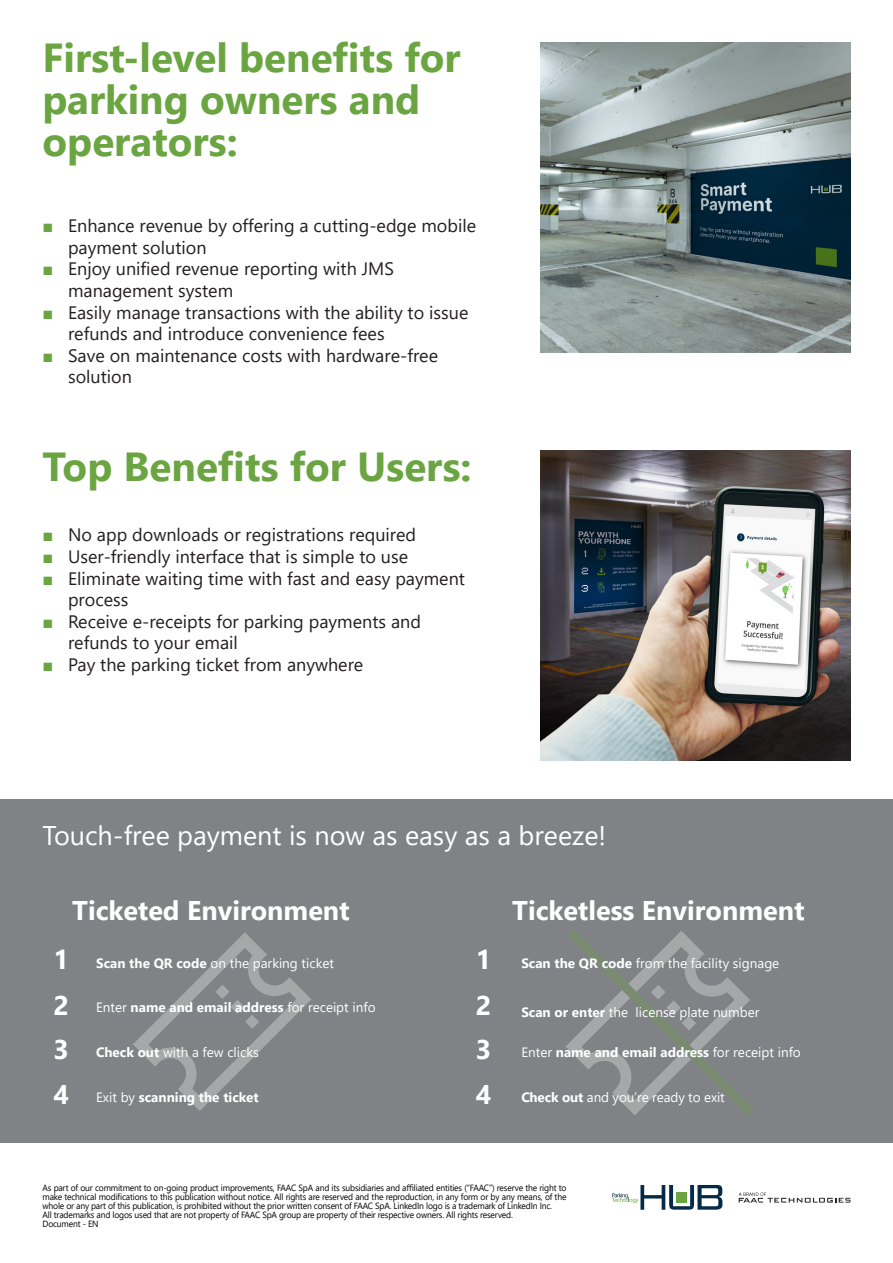
<style>
.page{position:relative;width:893px;height:1263px;background:#fff}
.page>*{position:absolute;margin:0;border:0;box-sizing:border-box;transform-origin:0 0}
.t1{font:700 40.5px/42px "Segoe UI";color:#6aa542}
.t2{font:700 27px "Segoe UI";color:#fff}
.t3{font:27px "Segoe UI";color:#fff}
.t4{font:18px/21.6px "Segoe UI";color:#231f20}
.t5{font:13.5px "Segoe UI";color:#fff}
.t6{font:700 13.5px "Segoe UI";color:#fff}
.Cutsheet_Footprint{font:9px/9px "Segoe UI";letter-spacing:-.02em;color:#000;text-align:justify;scale:.95 1}
.s1{font-family:"Arial";color:#6ba542}
.s2{font-weight:700}
.s3{font-weight:400}
</style>
<div class="page">
<div style="left:0;top:799px;width:893px;height:344px;background:#808285"></div>
<svg style="left:612px;top:1185px;width:110px;height:25px"></svg>
<svg style="left:739px;top:1192px;width:111px;height:10px"></svg>
<svg style="left:133px;top:932px;width:178px;height:179px"></svg>
<svg style="left:215px;top:985px;width:15px;height:14px"></svg>
<svg style="left:245px;top:1015px;width:14px;height:14px"></svg>
<svg style="left:230px;top:1000px;width:14px;height:14px"></svg>
<svg style="left:565px;top:929px;width:188px;height:186px"></svg>
<img style="left:541px;top:451px;width:309px;height:309px">
<img style="left:541px;top:43px;width:309px;height:309px">
<p class="t1" style="left:43px;top:33px;width:420px">First-level benefits for parking owners and operators:</p>
<p class="t4" style="left:68px;top:213px;width:410px;text-indent:-26px"><span class="s1">■</span> Enhance revenue by offering a cutting-edge mobile payment solution</p>
<p class="t4" style="left:68px;top:256px;width:327px;text-indent:-26px"><span class="s1">■</span> Enjoy unified revenue reporting with JMS management system</p>
<p class="t4" style="left:68px;top:300px;width:402px;text-indent:-26px"><span class="s1">■</span> Easily manage transactions with the ability to issue refunds and introduce convenience fees</p>
<p class="t4" style="left:68px;top:343px;width:372px;text-indent:-26px"><span class="s1">■</span> Save on maintenance costs with hardware-free solution</p>
<p class="t1" style="left:43px;top:443px;width:430px">Top Benefits for Users:</p>
<p class="t4" style="left:43px;top:523px;width:375px"><span class="s1">■</span> No app downloads or registrations required</p>
<p class="t4" style="left:43px;top:544px;width:367px"><span class="s1">■</span> User-friendly interface that is simple to use</p>
<p class="t4" style="left:68px;top:566px;width:398px;text-indent:-26px"><span class="s1">■</span> Eliminate waiting time with fast and easy payment process</p>
<p class="t4" style="left:68px;top:609px;width:354px;text-indent:-26px"><span class="s1">■</span> Receive e-receipts for parking payments and refunds to your email</p>
<p class="t4" style="left:43px;top:652px;width:322px"><span class="s1">■</span> Pay the parking ticket from anywhere</p>
<p class="t3" style="left:43px;top:810px;width:565px">Touch-free payment is now as easy as a breeze!</p>
<p class="t2" style="left:72px;top:885px;width:279px">Ticketed Environment</p>
<p class="t2" style="left:54px;top:934px;width:17px">1</p>
<p class="t5" style="left:96px;top:950px;width:239px"><span class="s2">Scan the QR code</span> on the parking ticket</p>
<p class="t2" style="left:476px;top:934px;width:17px">1</p>
<p class="t2" style="left:54px;top:979px;width:17px">2</p>
<p class="t2" style="left:476px;top:979px;width:17px">2</p>
<p class="t2" style="left:54px;top:1024px;width:17px">3</p>
<p class="t2" style="left:476px;top:1024px;width:17px">3</p>
<p class="t2" style="left:54px;top:1069px;width:17px">4</p>
<p class="t2" style="left:476px;top:1069px;width:17px">4</p>
<p class="t5" style="left:96px;top:995px;width:281px">Enter <span class="s2">name and email address</span> for receipt info</p>
<p class="t5" style="left:96px;top:1039px;width:164px"><span class="s2">Check out</span> with a few clicks</p>
<p class="t6" style="left:96px;top:1084px;width:164px"><span class="s3">Exit by</span> scanning the ticket</p>
<p class="t2" style="left:512px;top:885px;width:294px">Ticketless Environment</p>
<p class="t5" style="left:521px;top:950px;width:260px"><span class="s2">Scan the QR code</span> from the facility signage</p>
<p class="t5" style="left:521px;top:999px;width:240px"><span class="s2">Scan or enter</span> the license plate number</p>
<p class="t5" style="left:521px;top:1039px;width:281px">Enter <span class="s2">name and email address</span> for receipt info</p>
<p class="t5" style="left:521px;top:1084px;width:205px"><span class="s2">Check out</span> and you’re ready to exit</p>
<p class="Cutsheet_Footprint" style="left:43px;top:1183px;width:553px">As part of our commitment to on-going product improvements, FAAC SpA and its subsidiaries and affiliated entities (“FAAC”) reserve the right to make technical modifications to this publication without notice. All rights are reserved and the reproduction, in any form or by any means, of the whole or any part of this publication, is prohibited without the prior written consent of FAAC SpA. LinkedIn logo is a trademark of LinkedIn Inc.</p>
<p class="Cutsheet_Footprint" style="left:43px;top:1210px;width:497px">All trademarks and logos used that are not property of FAAC SpA group are property of their respective owners. All rights reserved.</p>
<p class="Cutsheet_Footprint" style="left:43px;top:1219px;width:61px">Document - EN</p>
</div>
